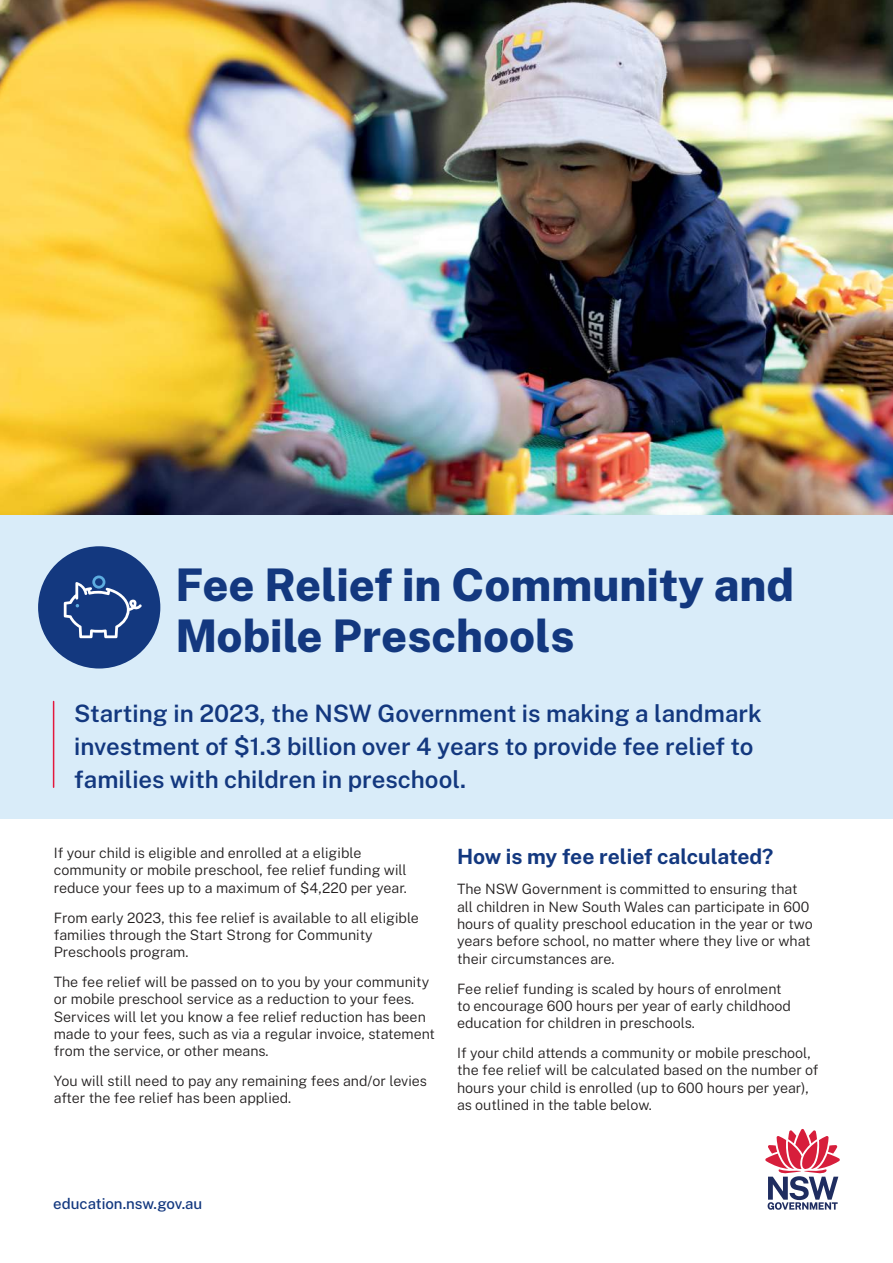
<style>
.page{position:relative;width:893px;height:1263px;background:#fff}
.page>*{position:absolute;margin:0;border:0;box-sizing:border-box;transform-origin:0 0}
.t1{font:800 45px/51px "Public Sans";color:#13387f}
.t2{font:600 24px/33px "Public Sans";color:#13387f}
.t3{font:700 21px "Public Sans";letter-spacing:-.005em;color:#13387f}
.t4{font:500 15px "Public Sans";color:#13387f}
.t5{font:300 14.25px/17.2px "Public Sans";color:#221f1f}
</style>
<div class="page">
<div style="left:0;top:503px;width:893px;height:316px;background:#d9ecf9"></div>
<svg style="left:765px;top:1129px;width:75px;height:81px"></svg>
<hr style="left:53px;top:701px;width:1px;height:86px;background:#e3173d">
<img style="left:0;top:0;width:893px;height:514px">
<div style="left:38px;top:546px;width:122px;height:122px;background:#13387f;border-radius:50%"></div>
<svg style="left:64px;top:575px;width:78px;height:63px"></svg>
<h1 class="t1" style="left:175px;top:563px;width:620px">Fee Relief in Community and<br>Mobile Preschools</h1>
<h2 class="t2" style="left:74px;top:698px;width:689px">Starting in 2023, the NSW Government is making a landmark investment of $1.3 billion over 4 years to provide fee relief to families with children in preschool.</h2>
<p class="t5" style="left:54px;top:845px;width:354px">If your child is eligible and enrolled at a eligible community or mobile preschool, fee relief funding will reduce your fees up to a maximum of $4,220 per year.</p>
<p class="t5" style="left:54px;top:909px;width:367px">From early 2023, this fee relief is available to all eligible families through the Start Strong for Community<br>Preschools program.</p>
<p class="t5" style="left:54px;top:974px;width:383px">The fee relief will be passed on to you by your community or mobile preschool service as a reduction to your fees.<br>Services will let you know a fee relief reduction has been made to your fees, such as via a regular invoice, statement from the service, or other means.</p>
<p class="t5" style="left:54px;top:1073px;width:375px">You will still need to pay any remaining fees and/or levies after the fee relief has been applied.</p>
<h3 class="t3" style="left:457px;top:849px;width:318px">How is my fee relief calculated?</h3>
<p class="t5" style="left:457px;top:881px;width:357px">The NSW Government is committed to ensuring that all children in New South Wales can participate in 600 hours of quality preschool education in the year or two years before school, no matter where they live or what their circumstances are.</p>
<p class="t5" style="left:457px;top:980px;width:335px">Fee relief funding is scaled by hours of enrolment to encourage 600 hours per year of early childhood education for children in preschools.</p>
<p class="t5" style="left:457px;top:1045px;width:363px">If your child attends a community or mobile preschool, the fee relief will be calculated based on the number of hours your child is enrolled (up to 600 hours per year), as outlined in the table below.</p>
<p class="t4" style="left:53px;top:1197px;width:151px">education.nsw.gov.au</p>
</div>
